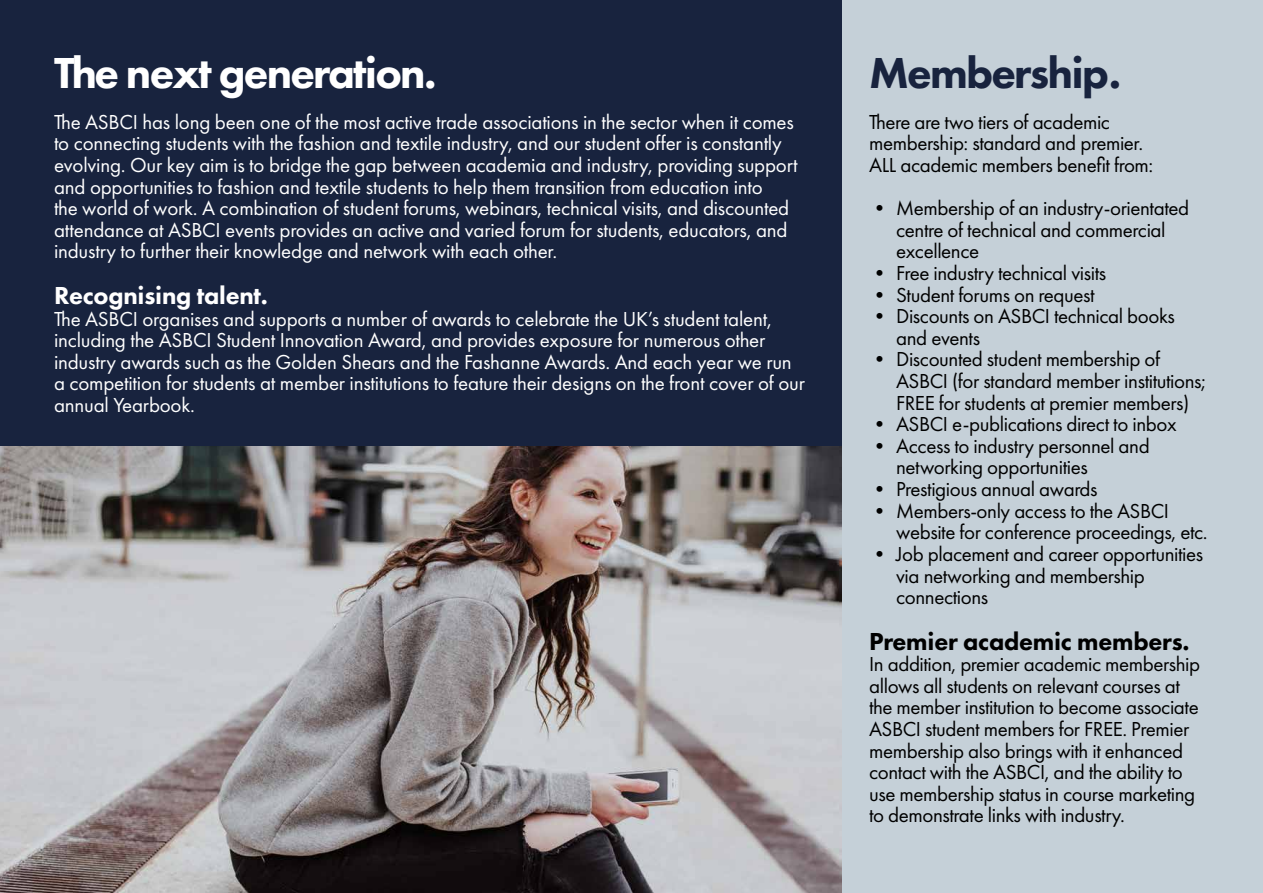
<style>
.page{position:relative;width:1263px;height:893px;background:#fff}
.page>*{position:absolute;margin:0;border:0;box-sizing:border-box;transform-origin:0 0}
.t1{font:800 45px "Futura PT";letter-spacing:-.04em;color:#fff}
.t2{font:800 45px "Futura PT";letter-spacing:-.04em;color:#18233e}
.t3{font:800 25.5px "Futura PT";letter-spacing:-.01em;color:#000}
.t4{font:800 25.5px "Futura PT";letter-spacing:-.01em;color:#fff}
.t5{font:21px/21.6px "Futura PT";letter-spacing:-.02em;color:#000}
.t6{font:21px/21.6px "Futura PT";letter-spacing:-.01em;color:#fff}
</style>
<div class="page">
<div style="left:0;top:0;width:842px;height:446px;background:#18233e"></div>
<div style="left:842px;top:0;width:421px;height:893px;background:#c5d0d8"></div>
<img style="left:0;top:446px;width:842px;height:447px">
<h1 class="t1" style="left:54px;top:45px;width:384px">The next generation.</h1>
<p class="t6" style="left:54px;top:111px;width:745px">The ASBCI has long been one of the most active trade associations in the sector when it comes to connecting students with the fashion and textile industry, and our student offer is constantly evolving. Our key aim is to bridge the gap between academia and industry, providing support and opportunities to fashion and textile students to help them transition from education into<br>the world of work. A combination of student forums, webinars, technical visits, and discounted attendance at ASBCI events provides an active and varied forum for students, educators, and industry to further their knowledge and network with each other.</p>
<p class="t4" style="left:54px;top:279px;width:215px">Recognising talent.</p>
<p class="t6" style="left:54px;top:308px;width:752px">The ASBCI organises and supports a number of awards to celebrate the UK’s student talent, including the ASBCI Student Innovation Award, and provides exposure for numerous other industry awards such as the Golden Shears and the Fashanne Awards. And each year we run a competition for students at member institutions to feature their designs on the front cover of our annual Yearbook.</p>
<h1 class="t2" style="left:869px;top:45px;width:254px">Membership.</h1>
<p class="t5" style="left:869px;top:111px;width:286px">There are two tiers of academic membership: standard and premier.<br>ALL academic members benefit from:</p>
<p class="t5" style="left:896px;top:197px;width:294px;text-indent:-27px">• Membership of an industry-orientated centre of technical and commercial excellence</p>
<p class="t5" style="left:869px;top:262px;width:239px">• Free industry technical visits</p>
<p class="t5" style="left:869px;top:284px;width:227px">• Student forums on request</p>
<p class="t5" style="left:896px;top:305px;width:280px;text-indent:-27px">• Discounts on ASBCI technical books and events</p>
<p class="t5" style="left:896px;top:348px;width:311px;text-indent:-27px">• Discounted student membership of<br>ASBCI (for standard member institutions;<br>FREE for students at premier members)</p>
<p class="t5" style="left:869px;top:413px;width:309px">• ASBCI e-publications direct to inbox</p>
<p class="t5" style="left:896px;top:435px;width:255px;text-indent:-27px">• Access to industry personnel and networking opportunities</p>
<p class="t5" style="left:869px;top:478px;width:230px">• Prestigious annual awards</p>
<p class="t5" style="left:896px;top:500px;width:313px;text-indent:-27px">• Members-only access to the ASBCI website for conference proceedings, etc.</p>
<p class="t5" style="left:896px;top:543px;width:309px;text-indent:-27px">• Job placement and career opportunities via networking and membership connections</p>
<p class="t3" style="left:869px;top:625px;width:322px">Premier academic members.</p>
<p class="t5" style="left:869px;top:653px;width:333px">In addition, premier academic membership allows all students on relevant courses at the member institution to become associate ASBCI student members for FREE. Premier membership also brings with it enhanced contact with the ASBCI, and the ability to use membership status in course marketing to demonstrate links with industry.</p>
</div>
